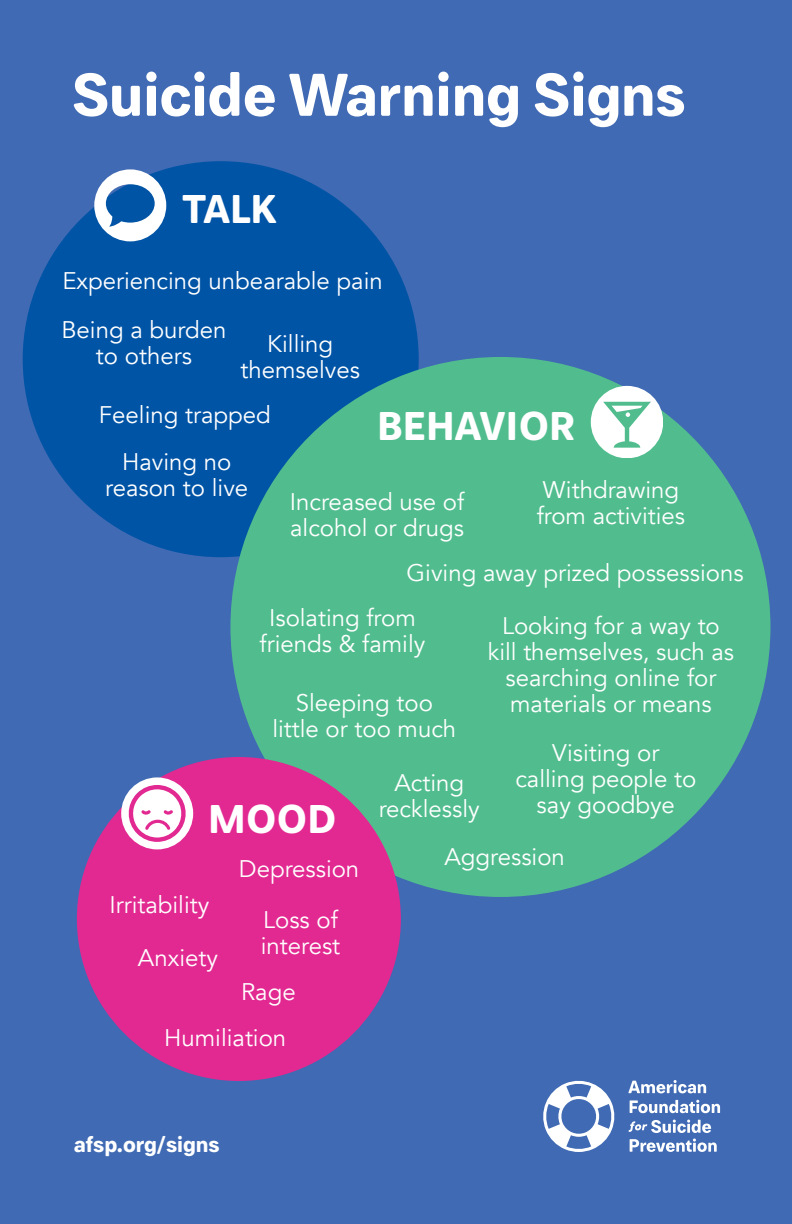
<style>
.page{position:relative;width:792px;height:1224px;background:#406ab3}
.page>*{position:absolute;margin:0;border:0;box-sizing:border-box;transform-origin:0 0}
.t1{font:700 60px "Paul Grotesk Soft";color:#fff}
.t2{font:700 40px "Paul Grotesk Soft";letter-spacing:.005em;color:#fff}
.t3{font:24px/26px "Avenir";color:#fff;text-align:center}
.t4{font:700 22px "Paul Grotesk Soft";color:#fff}
</style>
<div class="page">
<div style="left:23px;top:161px;width:396px;height:396px;background:#0054a6;border-radius:50%"></div>
<svg style="left:94px;top:169px;width:72px;height:72px"></svg>
<div style="left:230px;top:357px;width:540px;height:540px;background:#51bd8e;border-radius:50%"></div>
<svg style="left:591px;top:386px;width:72px;height:72px"></svg>
<div style="left:77px;top:757px;width:324px;height:324px;background:#e22991;border-radius:50%"></div>
<svg style="left:121px;top:777px;width:72px;height:72px"></svg>
<svg style="left:628px;top:1080px;width:78px;height:13px"></svg>
<svg style="left:630px;top:1100px;width:90px;height:13px"></svg>
<svg style="left:630px;top:1139px;width:87px;height:13px"></svg>
<svg style="left:628px;top:1120px;width:83px;height:13px"></svg>
<svg style="left:543px;top:1080px;width:72px;height:72px"></svg>
<p class="t1" style="left:72px;top:59px;width:616px">Suicide Warning Signs</p>
<p class="t2" style="left:182px;top:185px;width:96px">TALK</p>
<p class="t3" style="left:62px;top:268px;width:322px">Experiencing unbearable pain</p>
<p class="t3" style="left:61px;top:317px;width:166px">Being a burden to others</p>
<p class="t3" style="left:240px;top:331px;width:121px">Killing themselves</p>
<p class="t3" style="left:99px;top:402px;width:173px">Feeling trapped</p>
<p class="t3" style="left:105px;top:449px;width:145px">Having no reason to live</p>
<p class="t2" style="left:377px;top:403px;width:199px">BEHAVIOR</p>
<p class="t3" style="left:537px;top:477px;width:150px;text-align:left">Withdrawing from activities</p>
<p class="t3" style="left:290px;top:490px;width:176px;text-align:left">Increased use of alcohol or drugs</p>
<p class="t3" style="left:407px;top:560px;width:338px">Giving away prized possessions</p>
<p class="t3" style="left:260px;top:605px;width:167px">Isolating from friends &amp; family</p>
<p class="t3" style="left:272px;top:690px;width:185px">Sleeping too little or too much</p>
<p class="t2" style="left:208px;top:796px;width:130px">MOOD</p>
<p class="t3" style="left:379px;top:770px;width:102px">Acting recklessly</p>
<p class="t3" style="left:488px;top:613px;width:248px">Looking for a way to kill themselves, such as searching online for materials or means</p>
<p class="t3" style="left:515px;top:741px;width:182px">Visiting or calling people to say goodbye</p>
<p class="t3" style="left:109px;top:892px;width:101px">Irritability</p>
<p class="t3" style="left:138px;top:946px;width:82px">Anxiety</p>
<p class="t3" style="left:239px;top:856px;width:122px">Depression</p>
<p class="t3" style="left:261px;top:907px;width:81px;text-align:left">Loss of interest</p>
<p class="t3" style="left:241px;top:979px;width:56px">Rage</p>
<p class="t3" style="left:164px;top:1025px;width:124px">Humiliation</p>
<p class="t4" style="left:74px;top:1131px;width:147px">afsp.org/signs</p>
<p class="t3" style="left:445px;top:845px;width:122px">Aggression</p>
</div>
